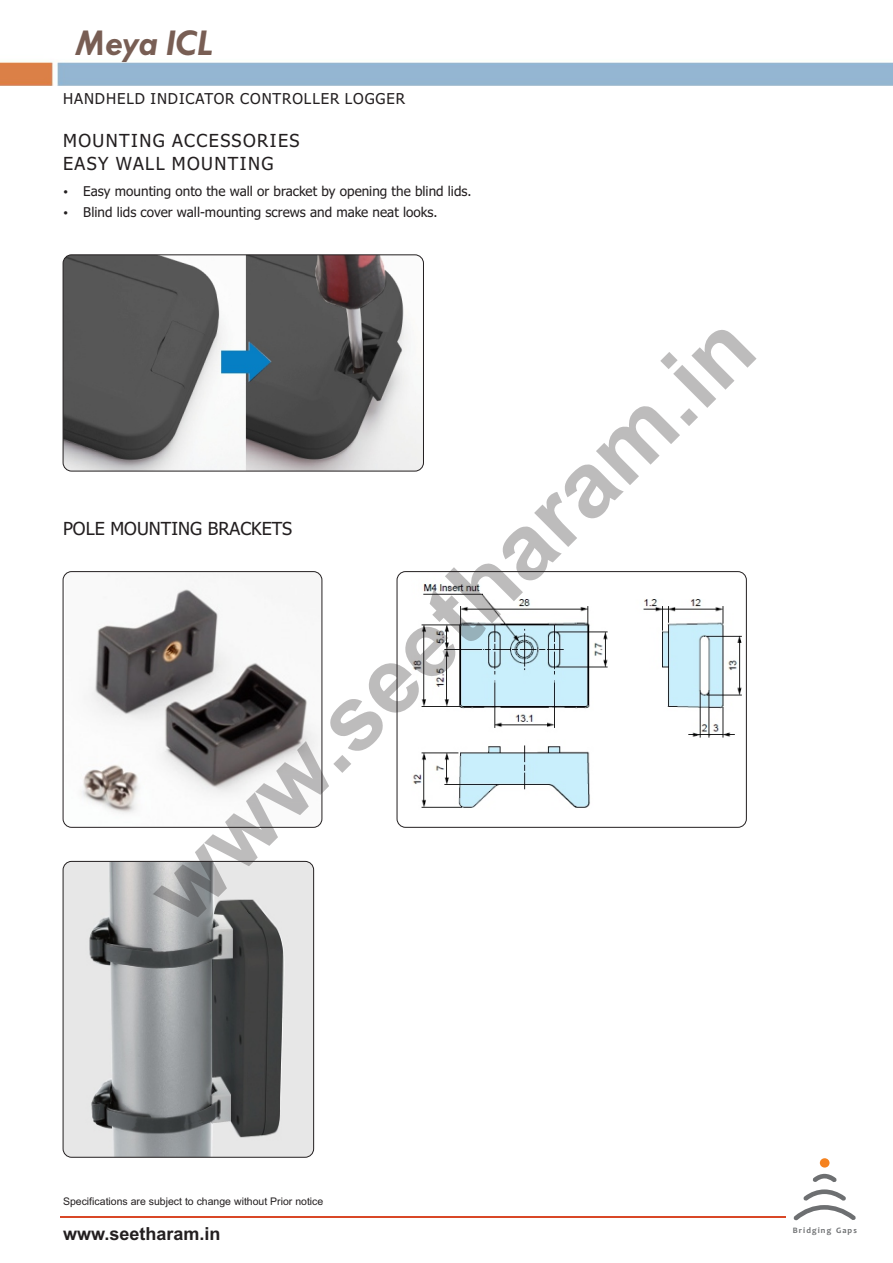
<style>
.page{position:relative;width:893px;height:1263px;background:#fff}
.page>*{position:absolute;margin:0;border:0;box-sizing:border-box;transform-origin:0 0}
.t1{font:700 92.85px "Arial";color:rgb(35 31 32/.3)}
.t2{font:italic 700 38.25px "Tw Cen";color:#785e54}
.t3{font:18px/23.1px "Tahoma";letter-spacing:.08em;color:#231f20}
.t4{font:18px "Tahoma";color:#231f20}
.t5{font:700 18px "Arial";color:#231f20}
.t6{font:15px "Tahoma";letter-spacing:.06em;color:#231f20}
.t7{font:13.5px/20.7px "Tahoma";color:#231f20}
.t8{font:10.5px "Arial";color:#231f20}
.t9{font:700 8.4px "Candara";letter-spacing:.13em;color:#6d6f71}
</style>
<div class="page">
<img style="left:63px;top:572px;width:259px;height:255px;border-radius:9px">
<div style="left:63px;top:571px;width:259px;height:257px;border:1px solid #231f20;border-radius:9px"></div>
<img style="left:397px;top:572px;width:349px;height:255px;border-radius:9px">
<div style="left:397px;top:571px;width:350px;height:257px;border:1px solid #231f20;border-radius:9px"></div>
<img style="left:63px;top:255px;width:360px;height:216px;border-radius:9px">
<div style="left:63px;top:254px;width:361px;height:217px;border:1px solid #231f20;border-radius:9px"></div>
<img style="left:63px;top:861px;width:251px;height:296px;border-radius:9px">
<div style="left:63px;top:861px;width:251px;height:296px;border:1px solid #231f20;border-radius:9px"></div>
<hr style="left:61px;top:1216px;width:725px;height:2px;background:#d94726">
<svg style="left:793px;top:1173px;width:63px;height:48px"></svg>
<div style="left:818px;top:1156px;width:14px;height:14px;border:4px solid #fff;border-radius:50%"></div>
<div style="left:820px;top:1158px;width:9px;height:9px;background:#f5821f;border-radius:50%"></div>
<img style="left:0;top:62px;width:893px;height:23px">
<h2 class="t2" style="left:77px;top:29px;width:139px">Meya ICL</h2>
<p class="t6" style="left:63px;top:92px;width:344px">HANDHELD INDICATOR CONTROLLER LOGGER</p>
<h3 class="t3" style="left:63px;top:131px;width:238px">MOUNTING ACCESSORIES<br>EASY WALL MOUNTING</h3>
<p class="t7" style="left:83px;top:182px;width:390px">Easy mounting onto the wall or bracket by opening the blind lids.<br>Blind lids cover wall-mounting screws and make neat looks.</p>
<h1 class="t1" style="left:139px;top:881px;width:813px;rotate:-45deg">www.seetharam.in</h1>
<h3 class="t4" style="left:63px;top:521px;width:231px">POLE MOUNTING BRACKETS</h3>
<p class="t8" style="left:63px;top:1197px;width:262px">Specifications are subject to change without Prior notice</p>
<h3 class="t5" style="left:63px;top:1227px;width:159px">www.seetharam.in</h3>
<p class="t9" style="left:793px;top:1226px;width:66px">Bridging Gaps</p>
</div>
